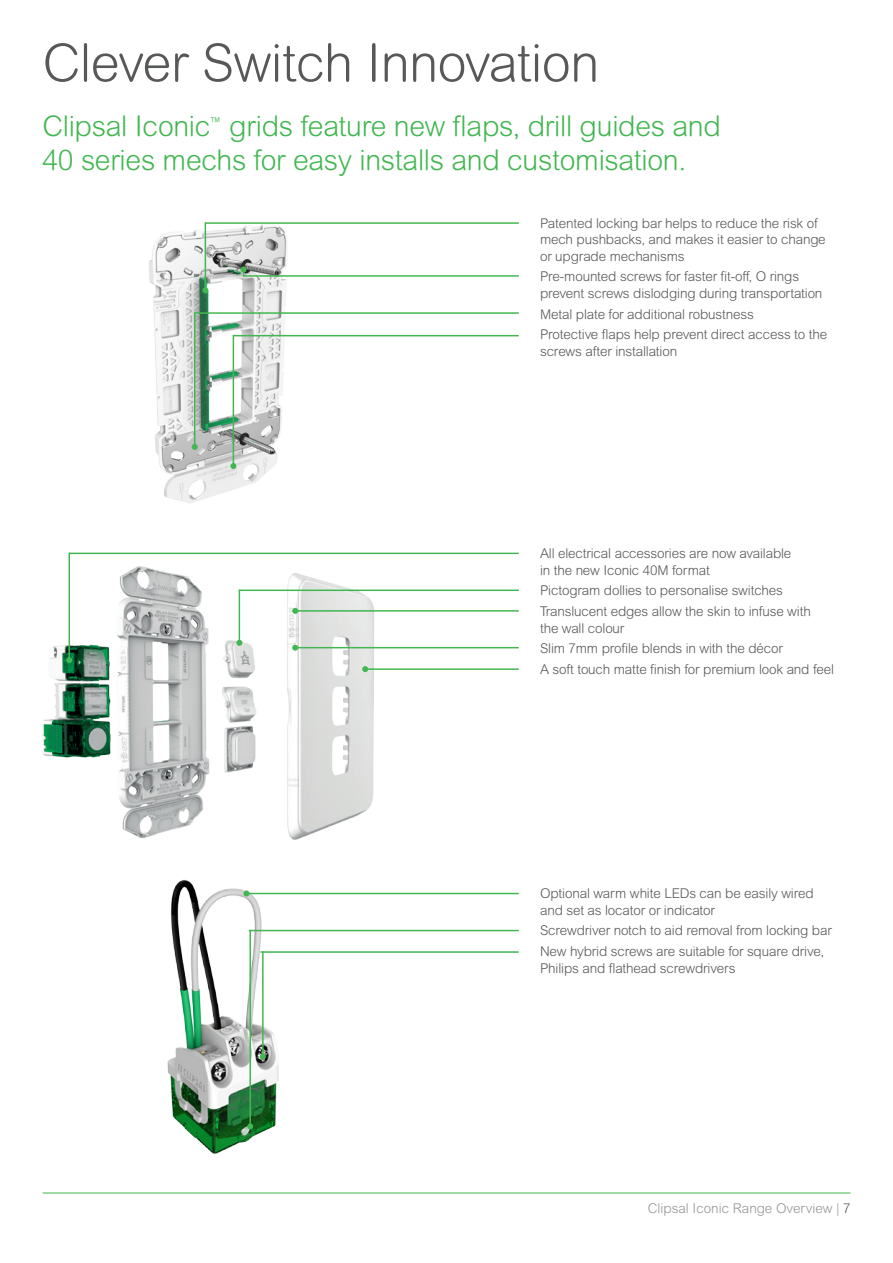
<style>
.page{position:relative;width:893px;height:1263px;background:#fff}
.page>*{position:absolute;margin:0;border:0;box-sizing:border-box;transform-origin:0 0}
.t1{font:300 52.5px "Arial Rounded MT Pro";letter-spacing:-.01em;color:#57585a}
.Green_Intro_text{font:300 28.5px/34.2px "Arial Rounded MT Pro";letter-spacing:-.01em;color:#42b751}
.Product_arrow_text{font:300 13.5px/16.5px "Arial Rounded MT Pro";letter-spacing:-.01em;color:#57585a}
.t2{font:300 13.5px "Arial Rounded MT Pro";color:#939598}
.Green_Intro_text-2{font:300 12.3px "Arial Rounded MT Pro";color:#42b751}
.s1{color:#57585a}
</style>
<div class="page">
<img style="left:149px;top:222px;width:303px;height:281px">
<img style="left:42px;top:552px;width:410px;height:288px">
<img style="left:167px;top:880px;width:311px;height:274px">
<hr style="left:43px;top:1192px;width:807px;height:1px;background:#42b751">
<hr style="left:244px;top:275px;width:275px;height:2px;background:#42b751">
<hr style="left:295px;top:610px;width:224px;height:2px;background:#42b751">
<svg style="left:292px;top:608px;width:6px;height:6px"></svg>
<hr style="left:295px;top:647px;width:224px;height:1px;background:#42b751">
<svg style="left:292px;top:645px;width:6px;height:6px"></svg>
<hr style="left:365px;top:668px;width:154px;height:2px;background:#42b751">
<svg style="left:362px;top:666px;width:6px;height:6px"></svg>
<hr style="left:69px;top:553px;width:450px;height:1px;background:#42b751">
<hr style="left:205px;top:222px;width:314px;height:2px;background:#42b751">
<hr style="left:195px;top:312px;width:324px;height:2px;background:#42b751">
<hr style="left:233px;top:335px;width:286px;height:1px;background:#42b751">
<hr style="left:239px;top:589px;width:280px;height:2px;background:#42b751">
<hr style="left:69px;top:553px;width:1px;height:107px;background:#42b751">
<svg style="left:66px;top:657px;width:6px;height:6px"></svg>
<hr style="left:205px;top:222px;width:1px;height:68px;background:#42b751">
<svg style="left:202px;top:287px;width:6px;height:6px"></svg>
<hr style="left:233px;top:335px;width:1px;height:131px;background:#42b751">
<svg style="left:230px;top:463px;width:6px;height:6px"></svg>
<hr style="left:194px;top:312px;width:1px;height:135px;background:#42b751">
<svg style="left:192px;top:444px;width:6px;height:6px"></svg>
<hr style="left:239px;top:589px;width:1px;height:54px;background:#42b751">
<svg style="left:236px;top:640px;width:6px;height:6px"></svg>
<svg style="left:241px;top:267px;width:6px;height:10px"></svg>
<hr style="left:246px;top:893px;width:273px;height:1px;background:#42b751">
<svg style="left:243px;top:890px;width:6px;height:6px"></svg>
<hr style="left:249px;top:930px;width:270px;height:1px;background:#42b751">
<hr style="left:260px;top:951px;width:259px;height:2px;background:#42b751">
<hr style="left:249px;top:930px;width:2px;height:196px;background:#42b751">
<svg style="left:247px;top:1123px;width:6px;height:6px"></svg>
<hr style="left:262px;top:951px;width:2px;height:106px;background:#42b751">
<svg style="left:260px;top:1054px;width:6px;height:6px"></svg>
<p class="t1" style="left:43px;top:32px;width:558px">Clever Switch Innovation</p>
<p class="Green_Intro_text" style="left:43px;top:110px;width:170px">Clipsal Iconic</p>
<p class="Green_Intro_text-2" style="left:210px;top:115px;width:13px">™</p>
<p class="Green_Intro_text" style="left:43px;top:110px;width:680px;text-indent:187px">grids feature new flaps, drill guides and<br>40 series mechs for easy installs and customisation.</p>
<p class="Product_arrow_text" style="left:540px;top:215px;width:287px">Patented locking bar helps to reduce the risk of mech pushbacks, and makes it easier to change or upgrade mechanisms</p>
<p class="Product_arrow_text" style="left:540px;top:269px;width:284px">Pre-mounted screws for faster fit-off, O rings prevent screws dislodging during transportation</p>
<p class="Product_arrow_text" style="left:540px;top:306px;width:215px">Metal plate for additional robustness</p>
<p class="Product_arrow_text" style="left:540px;top:327px;width:289px">Protective flaps help prevent direct access to the screws after installation</p>
<p class="Product_arrow_text" style="left:540px;top:546px;width:253px">All electrical accessories are now available in the new Iconic 40M format</p>
<p class="Product_arrow_text" style="left:540px;top:583px;width:244px">Pictogram dollies to personalise switches</p>
<p class="Product_arrow_text" style="left:540px;top:604px;width:272px">Translucent edges allow the skin to infuse with the wall colour</p>
<p class="Product_arrow_text" style="left:540px;top:641px;width:244px">Slim 7mm profile blends in with the décor</p>
<p class="Product_arrow_text" style="left:540px;top:662px;width:295px">A soft touch matte finish for premium look and feel</p>
<p class="Product_arrow_text" style="left:540px;top:886px;width:275px">Optional warm white LEDs can be easily wired and set as locator or indicator</p>
<p class="Product_arrow_text" style="left:540px;top:923px;width:293px">Screwdriver notch to aid removal from locking bar</p>
<p class="Product_arrow_text" style="left:540px;top:944px;width:286px">New hybrid screws are suitable for square drive,<br>Philips and flathead screwdrivers</p>
<p class="t2" style="left:648px;top:1201px;width:204px">Clipsal Iconic Range Overview | <span class="s1">7</span></p>
</div>
